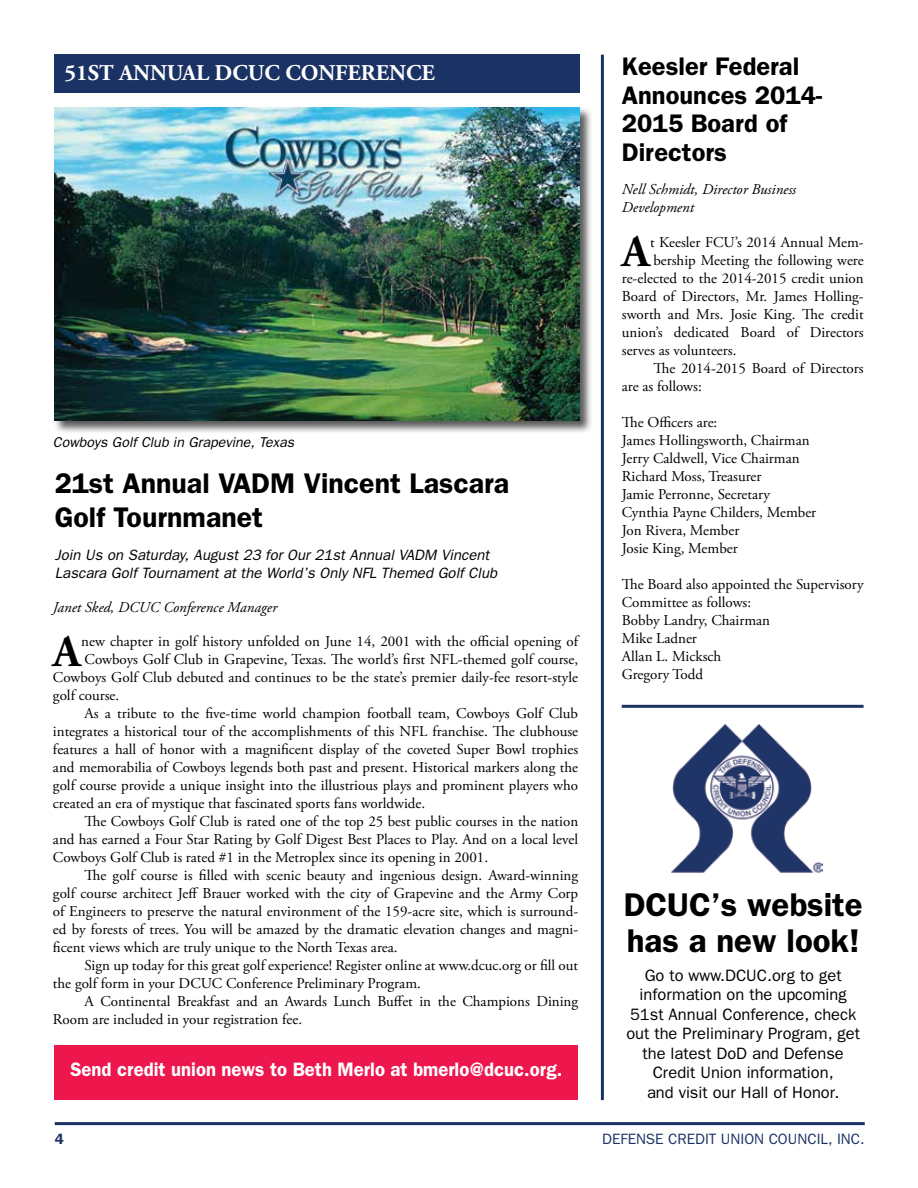
<style>
.page{position:relative;width:918px;height:1188px;background:#fff}
.page>*{position:absolute;margin:0;border:0;box-sizing:border-box;transform-origin:0 0}
.t1{font:700 45px "Adobe Garamond Pro";color:#000}
.t2{font:600 33px/36px "Franklin Gothic";color:#000}
.t3{font:600 28.5px/34.2px "Franklin Gothic";color:#000}
.t4{font:600 25.5px/28.5px "Franklin Gothic";color:#000}
.t5{font:700 22.5px "Adobe Garamond Pro";color:#fff}
.t6{font:600 19.5px "Franklin Gothic";color:#fff;scale:.95 1}
.t7{font:16.5px/19.5px "Franklin Gothic";color:#000;text-align:center}
.t8{font:15px/18px "Adobe Garamond Pro";color:#000}
.t9{font:italic 15px/18px "Franklin Gothic";color:#000}
.t10{font:italic 15px/18px "Adobe Garamond Pro";color:#000}
.t11{font:15px "Franklin Gothic";color:#1b3265}
.t12{font:600 15px "Franklin Gothic";color:#1b3265}
.t13{font:italic 14.25px "Franklin Gothic";color:#000}
</style>
<div class="page">
<hr style="left:55px;top:1122px;width:810px;height:3px;background:#1b3265">
<hr style="left:601px;top:55px;width:3px;height:1045px;background:#1b3265">
<div style="left:55px;top:1045px;width:523px;height:55px;background:#ed174d"></div>
<div style="left:55px;top:55px;width:525px;height:38px;background:#1b3265"></div>
<hr style="left:622px;top:705px;width:242px;height:3px;background:#1b3265">
<img style="left:672px;top:725px;width:151px;height:148px">
<div style="left:54px;top:107px;width:539px;height:327px;background:#000;opacity:.65"></div>
<img style="left:54px;top:107px;width:526px;height:314px">
<h3 class="t5" style="left:64px;top:60px;width:372px">51ST ANNUAL DCUC CONFERENCE</h3>
<p class="t13" style="left:53px;top:434px;width:243px">Cowboys Golf Club in Grapevine, Texas</p>
<h3 class="t3" style="left:55px;top:465px;width:456px">21st Annual VADM Vincent Lascara<br>Golf Tournmanet</h3>
<p class="t9" style="left:55px;top:546px;width:444px">Join Us on Saturday, August 23 for Our 21st Annual VADM Vincent<br>Lascara Golf Tournament at the World’s Only NFL Themed Golf Club</p>
<p class="t10" style="left:53px;top:599px;width:226px">Janet Sked, DCUC Conference Manager</p>
<h1 class="t1" style="left:53px;top:625px;width:29px">A</h1>
<p class="t8" style="left:81px;top:633px;width:498px">new chapter in golf history unfolded on June 14, 2001 with the official opening of</p>
<p class="t8" style="left:85px;top:651px;width:495px">Cowboys Golf Club in Grapevine, Texas. The world’s first NFL-themed golf course,</p>
<p class="t8" style="left:53px;top:669px;width:527px">Cowboys Golf Club debuted and continues to be the state’s premier daily-fee resort-style</p>
<p class="t8" style="left:53px;top:687px;width:68px">golf course.</p>
<p class="t8" style="left:84px;top:705px;width:495px">As a tribute to the five-time world champion football team, Cowboys Golf Club</p>
<p class="t8" style="left:53px;top:723px;width:527px">integrates a historical tour of the accomplishments of this NFL franchise. The clubhouse</p>
<p class="t8" style="left:53px;top:741px;width:527px">features a hall of honor with a magnificent display of the coveted Super Bowl trophies</p>
<p class="t8" style="left:53px;top:759px;width:527px">and memorabilia of Cowboys legends both past and present. Historical markers along the</p>
<p class="t8" style="left:53px;top:777px;width:527px">golf course provide a unique insight into the illustrious plays and prominent players who</p>
<p class="t8" style="left:53px;top:795px;width:374px">created an era of mystique that fascinated sports fans worldwide.</p>
<p class="t8" style="left:84px;top:813px;width:495px">The Cowboys Golf Club is rated one of the top 25 best public courses in the nation</p>
<p class="t8" style="left:53px;top:831px;width:527px">and has earned a Four Star Rating by Golf Digest Best Places to Play. And on a local level</p>
<p class="t8" style="left:53px;top:849px;width:437px">Cowboys Golf Club is rated #1 in the Metroplex since its opening in 2001.</p>
<p class="t8" style="left:84px;top:867px;width:495px">The golf course is filled with scenic beauty and ingenious design. Award-winning</p>
<p class="t8" style="left:53px;top:885px;width:527px">golf course architect Jeff Brauer worked with the city of Grapevine and the Army Corp</p>
<p class="t8" style="left:53px;top:903px;width:527px">of Engineers to preserve the natural environment of the 159-acre site, which is surround-</p>
<p class="t8" style="left:53px;top:921px;width:527px">ed by forests of trees. You will be amazed by the dramatic elevation changes and magni-</p>
<p class="t8" style="left:53px;top:939px;width:346px">ficent views which are truly unique to the North Texas area.</p>
<p class="t8" style="left:84px;top:957px;width:495px">Sign up today for this great golf experience! Register online at www.dcuc.org or fill out</p>
<p class="t8" style="left:53px;top:975px;width:369px">the golf form in your DCUC Conference Preliminary Program.</p>
<p class="t8" style="left:84px;top:993px;width:495px">A Continental Breakfast and an Awards Lunch Buffet in the Champions Dining</p>
<p class="t8" style="left:53px;top:1011px;width:251px">Room are included in your registration fee.</p>
<h3 class="t6" style="left:70px;top:1058px;width:519px">Send credit union news to Beth Merlo at bmerlo@dcuc.org.</h3>
<h3 class="t4" style="left:622px;top:51px;width:202px">Keesler Federal<br>Announces 2014-<br>2015 Board of<br>Directors</h3>
<p class="t10" style="left:622px;top:180px;width:176px">Nell Schmidt, Director Business<br>Development</p>
<h1 class="t1" style="left:622px;top:226px;width:29px">A</h1>
<p class="t8" style="left:650px;top:234px;width:215px">t Keesler FCU’s 2014 Annual Mem-</p>
<p class="t8" style="left:653px;top:252px;width:212px">bership Meeting the following were</p>
<p class="t8" style="left:622px;top:270px;width:243px">re-elected to the 2014-2015 credit union</p>
<p class="t8" style="left:622px;top:288px;width:243px">Board of Directors, Mr. James Holling-</p>
<p class="t8" style="left:622px;top:306px;width:243px">sworth and Mrs. Josie King. The credit</p>
<p class="t8" style="left:622px;top:324px;width:243px">union’s dedicated Board of Directors</p>
<p class="t8" style="left:622px;top:342px;width:116px">serves as volunteers.</p>
<p class="t8" style="left:653px;top:360px;width:212px">The 2014-2015 Board of Directors</p>
<p class="t8" style="left:622px;top:378px;width:81px">are as follows:</p>
<p class="t8" style="left:622px;top:414px;width:196px">The Officers are:<br>James Hollingsworth, Chairman<br>Jerry Caldwell, Vice Chairman<br>Richard Moss, Treasurer<br>Jamie Perronne, Secretary<br>Cynthia Payne Childers, Member<br>Jon Rivera, Member<br>Josie King, Member</p>
<p class="t8" style="left:622px;top:576px;width:243px">The Board also appointed the Supervisory<br>Committee as follows:<br>Bobby Landry, Chairman<br>Mike Ladner<br>Allan L. Micksch<br>Gregory Todd</p>
<h2 class="t2" style="left:624px;top:886px;width:240px">DCUC’s website has a new look!</h2>
<p class="t7" style="left:626px;top:965px;width:235px">Go to www.DCUC.org to get information on the upcoming<br>51st Annual Conference, check out the Preliminary Program, get the latest DoD and Defense<br>Credit Union information,<br>and visit our Hall of Honor.</p>
<p class="t12" style="left:55px;top:1130px;width:10px">4</p>
<p class="t11" style="left:602px;top:1131px;width:264px">DEFENSE CREDIT UNION COUNCIL, INC.</p>
</div>
